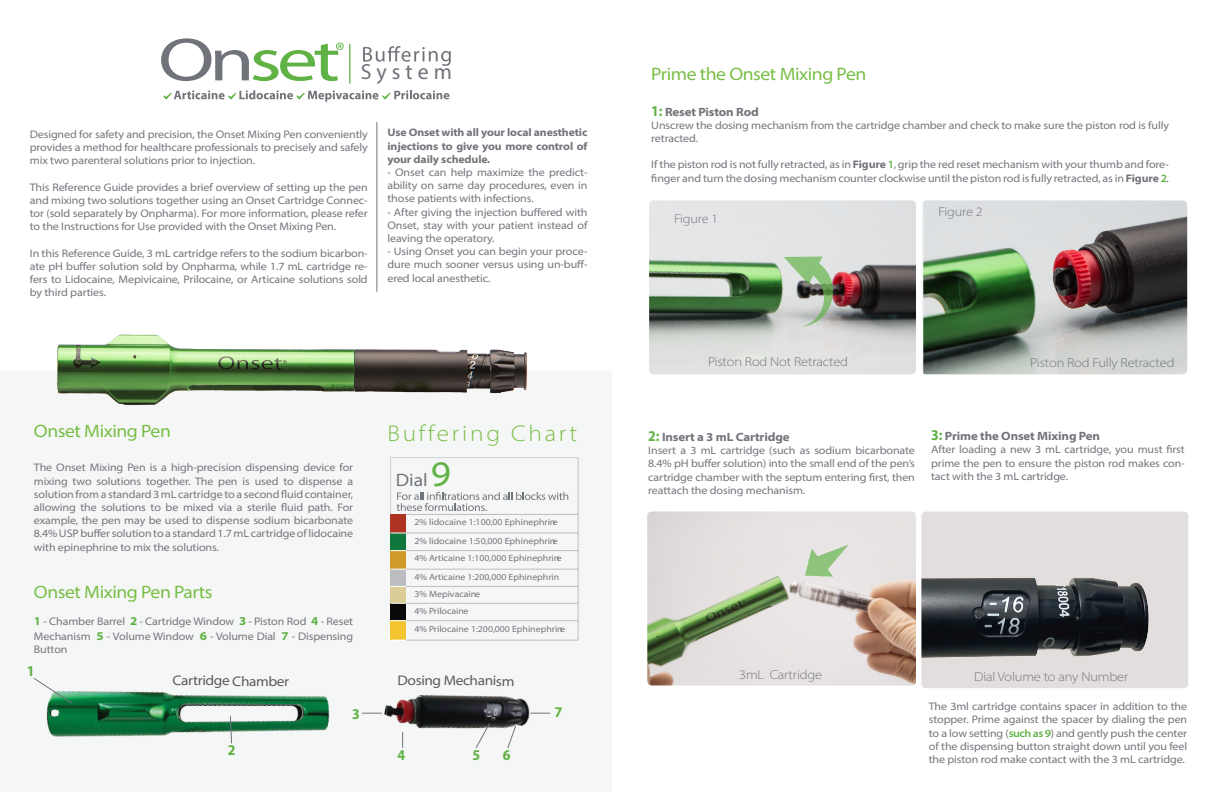
<style>
.page{position:relative;width:1224px;height:792px;background:#fff}
.page>*{position:absolute;margin:0;border:0;box-sizing:border-box;transform-origin:0 0}
.t1{font:300 semi-expanded 22.9px "Myriad Pro";letter-spacing:.12em;color:#77bd42}
.t2{font:21.9px "Myriad Pro";letter-spacing:.23em;color:#71737a}
.t3{font:semi-expanded 18.1px "Myriad Pro";color:#71737a}
.t4{font:semi-expanded 18px "Myriad Pro";letter-spacing:-.025em;color:#77bd42}
.t5{font:700 semi-condensed 15px "Myriad Pro";color:#60b245}
.t6{font:semi-expanded 14px "Myriad Pro";color:#57585a}
.t7{font:300 semi-expanded 13px "Myriad Pro";letter-spacing:-.01em;color:#71737a}
.t8{font:300 semi-expanded 12.9px "Myriad Pro";letter-spacing:-.01em;color:#71737a}
.t9{font:700 semi-expanded 12px "Myriad Pro";letter-spacing:-.01em;color:#71737a}
.t10{font:semi-expanded 11px/13.2px "Myriad Pro";letter-spacing:-.01em;color:#71737a;text-align:justify}
.t11{font:700 semi-expanded 11px/13.2px "Myriad Pro";letter-spacing:-.01em;color:#71737a;text-align:justify}
.t12{font:semi-expanded 9px/18.6px "Myriad Pro";color:#71737a}
.s1{font-weight:700;font-size:12px;color:#60b245}
.s2{font-size:36.1px;color:#60b245}
.s3{font-stretch:semi-condensed;font-size:15px;color:#60b245}
.s4{font-weight:700}
.s5{font-weight:600;color:#60b245}
</style>
<div class="page">
<div style="left:0;top:0;width:612px;height:792px;background:#f5f7f7"></div>
<img style="left:46px;top:691px;width:284px;height:46px">
<img style="left:384px;top:694px;width:146px;height:54px">
<img style="left:923px;top:201px;width:264px;height:173px">
<div style="left:0;top:0;width:612px;height:370px;background:#fff"></div>
<img style="left:649px;top:201px;width:267px;height:173px">
<svg style="left:784px;top:257px;width:54px;height:70px;background:#adbaa5"></svg>
<img style="left:57px;top:334px;width:471px;height:71px">
<svg style="left:161px;top:38px;width:183px;height:43px"></svg>
<svg style="left:363px;top:46px;width:88px;height:20px"></svg>
<svg style="left:163px;top:90px;width:286px;height:12px"></svg>
<hr style="left:349px;top:44px;width:1px;height:40px;background:#60b245">
<img style="left:647px;top:512px;width:269px;height:173px">
<svg style="left:805px;top:544px;width:44px;height:33px"></svg>
<svg style="left:33px;top:678px;width:40px;height:27px"></svg>
<svg style="left:229px;top:715px;width:4px;height:29px"></svg>
<svg style="left:362px;top:713px;width:20px;height:1px"></svg>
<svg style="left:402px;top:732px;width:1px;height:16px"></svg>
<svg style="left:475px;top:722px;width:16px;height:26px"></svg>
<svg style="left:506px;top:725px;width:11px;height:24px"></svg>
<div style="left:391px;top:514px;width:15px;height:19px;background:#ae3323"></div>
<div style="left:391px;top:533px;width:15px;height:18px;background:#0f773c"></div>
<div style="left:391px;top:551px;width:15px;height:18px;background:#d09c29"></div>
<div style="left:391px;top:569px;width:15px;height:17px;background:#bcbdc0"></div>
<div style="left:391px;top:586px;width:15px;height:17px;background:#dccc95"></div>
<div style="left:391px;top:603px;width:15px;height:18px;background:#0b0a08"></div>
<div style="left:391px;top:621px;width:15px;height:19px;background:#f2c530"></div>
<hr style="left:406px;top:514px;width:172px;height:1px;background:#bcbdc0">
<hr style="left:578px;top:458px;width:1px;height:56px;background:#bcbdc0">
<hr style="left:406px;top:533px;width:172px;height:1px;background:#bcbdc0">
<hr style="left:406px;top:550px;width:172px;height:1px;background:#bcbdc0">
<hr style="left:406px;top:569px;width:172px;height:1px;background:#bcbdc0">
<hr style="left:406px;top:586px;width:172px;height:1px;background:#bcbdc0">
<hr style="left:406px;top:603px;width:172px;height:1px;background:#bcbdc0">
<hr style="left:406px;top:620px;width:172px;height:1px;background:#bcbdc0">
<svg style="left:578px;top:515px;width:1px;height:125px"></svg>
<hr style="left:406px;top:640px;width:172px;height:1px;background:#bcbdc0">
<svg style="left:391px;top:532px;width:15px;height:1px"></svg>
<svg style="left:391px;top:550px;width:15px;height:1px"></svg>
<svg style="left:391px;top:569px;width:15px;height:1px"></svg>
<svg style="left:391px;top:586px;width:15px;height:1px"></svg>
<svg style="left:391px;top:603px;width:15px;height:1px"></svg>
<svg style="left:391px;top:620px;width:15px;height:1px"></svg>
<svg style="left:390px;top:457px;width:16px;height:1px"></svg>
<hr style="left:390px;top:458px;width:1px;height:56px;background:#d1d2d4">
<hr style="left:406px;top:457px;width:172px;height:1px;background:#d1d2d4">
<svg style="left:397px;top:492px;width:171px;height:19px"></svg>
<div style="left:921px;top:512px;width:267px;height:176px;background:#e2dedd;border-radius:4px"></div>
<img style="left:921px;top:545px;width:228px;height:143px">
<hr style="left:377px;top:122px;width:1px;height:170px;background:#71737a">
<svg style="left:530px;top:712px;width:21px;height:2px"></svg>
<p class="t2" style="left:361px;top:58px;width:93px">System</p>
<p class="t10" style="left:30px;top:127px;width:339px">Designed for safety and precision, the Onset Mixing Pen conveniently provides a method for healthcare professionals to precisely and safely mix two parenteral solutions prior to injection.</p>
<p class="t10" style="left:30px;top:180px;width:339px">This Reference Guide provides a brief overview of setting up the pen and mixing two solutions together using an Onset Cartridge Connec&shy;tor (sold separately by Onpharma). For more information, please refer to the Instructions for Use provided with the Onset Mixing Pen.</p>
<p class="t10" style="left:30px;top:246px;width:339px">In this Reference Guide, 3 mL cartridge refers to the sodium bicarbon&shy;ate pH buffer solution sold by Onpharma, while 1.7 mL cartridge re&shy;fers to Lidocaine, Mepivicaine, Prilocaine, or Articaine solutions sold by third parties.</p>
<p class="t11" style="left:387px;top:126px;width:202px">Use Onset with all your local anesthetic injections to give you more control of your daily schedule.</p>
<p class="t10" style="left:387px;top:165px;width:202px">- Onset can help maximize the predict&shy;ability on same day procedures, even in those patients with infections.</p>
<p class="t10" style="left:387px;top:205px;width:202px">- After giving the injection buffered with Onset, stay with your patient instead of leaving the operatory.</p>
<p class="t10" style="left:387px;top:245px;width:202px">- Using Onset you can begin your proce&shy;dure much sooner versus using un-buff&shy;ered local anesthetic.</p>
<p class="t4" style="left:34px;top:419px;width:138px">Onset Mixing Pen</p>
<p class="t10" style="left:34px;top:461px;width:321px">The Onset Mixing Pen is a high-precision dispensing device for mixing two solutions together. The pen is used to dispense a solution from a standard 3 mL cartridge to a second fluid container, allowing the solutions to be mixed via a sterile fluid path. For example, the pen may be used to dispense sodium bicarbonate 8.4% USP buffer solution to a standard 1.7 mL cartridge of lidocaine with epinephrine to mix the solutions.</p>
<p class="t4" style="left:34px;top:580px;width:180px">Onset Mixing Pen Parts</p>
<p class="t10" style="left:34px;top:614px;width:321px;line-height:14.4px"><span class="s1">1</span> - Chamber Barrel <span class="s1">2</span> - Cartridge Window <span class="s1">3</span> - Piston Rod <span class="s1">4</span> - Reset<br>Mechanism <span class="s1">5</span> - Volume Window <span class="s1">6</span> - Volume Dial <span class="s1">7</span> - Dispensing</p>
<p class="t10" style="left:34px;top:642px;width:35px">Button</p>
<p class="t1" style="left:387px;top:419px;width:191px">Buffering Chart</p>
<h3 class="t3" style="left:396px;top:469px;width:57px">Dial <span class="s2">9</span></h3>
<p class="t12" style="left:415px;top:513px;width:145px">2% lidocaine 1:100,00 Ephinephrine<br>2% lidocaine 1:50,000 Ephinephrine</p>
<p class="t12" style="left:415px;top:549px;width:149px">4% Articaine 1:100,000 Ephinephrine<br>4% Articaine 1:200,000 Ephinephrin</p>
<p class="t12" style="left:415px;top:585px;width:152px;line-height:17.1px">3% Mepivacaine<br>4% Prilocaine<br>4% Prilocaine 1:200,000 Ephinephrine</p>
<p class="t5" style="left:27px;top:662px;width:9px">1</p>
<p class="t6" style="left:173px;top:671px;width:118px;rotate:1deg">Cartridge Chamber</p>
<p class="t6" style="left:398px;top:671px;width:118px;rotate:1deg">Dosing Mechanism</p>
<p class="t5" style="left:228px;top:740px;width:9px">2</p>
<p class="t5" style="left:352px;top:704px;width:9px">3</p>
<p class="t5" style="left:397px;top:746px;width:9px">4</p>
<p class="t5" style="left:473px;top:745px;width:9px">5</p>
<p class="t5" style="left:503px;top:745px;width:9px">6</p>
<p class="t4" style="left:651px;top:62px;width:217px">Prime the Onset Mixing Pen</p>
<p class="t9" style="left:651px;top:104px;width:109px"><span class="s3">1:</span> Reset Piston Rod</p>
<p class="t10" style="left:651px;top:118px;width:519px">Unscrew the dosing mechanism from the cartridge chamber and check to make sure the piston rod is fully retracted.</p>
<p class="t10" style="left:651px;top:158px;width:519px">If the piston rod is not fully retracted, as in <span class="s4">Figure</span> <span class="s5">1</span>, grip the red reset mechanism with your thumb and fore&shy;finger and turn the dosing mechanism counter clockwise until the piston rod is fully retracted, as in <span class="s4">Figure</span> <span class="s5">2</span>.</p>
<p class="t8" style="left:674px;top:211px;width:46px">Figure 1</p>
<p class="t8" style="left:938px;top:204px;width:46px">Figure 2</p>
<p class="t7" style="left:708px;top:354px;width:142px">Piston Rod Not Retracted</p>
<p class="t7" style="left:1030px;top:355px;width:146px">Piston Rod Fully Retracted</p>
<p class="t9" style="left:648px;top:429px;width:143px"><span class="s3">2:</span> Insert a 3 mL Cartridge</p>
<p class="t10" style="left:648px;top:444px;width:268px">Insert a 3 mL cartridge (such as sodium bicarbonate 8.4% pH buffer solution) into the small end of the pen’s cartridge chamber with the septum entering first, then reattach the dosing mechanism.</p>
<p class="t9" style="left:931px;top:428px;width:171px"><span class="s3">3:</span> Prime the Onset Mixing Pen</p>
<p class="t10" style="left:931px;top:443px;width:255px">After loading a new 3 mL cartridge, you must first prime the pen to ensure the piston rod makes con&shy;tact with the 3 mL cartridge.</p>
<p class="t7" style="left:739px;top:667px;width:84px">3mL Cartridge</p>
<p class="t7" style="left:974px;top:669px;width:156px">Dial Volume to any Number</p>
<p class="t10" style="left:929px;top:700px;width:260px">The 3ml cartridge contains spacer in addition to the stopper. Prime against the spacer by dialing the pen to a low setting (<span class="s5">such as 9</span>) and gently push the center of the dispensing button straight down until you feel the piston rod make contact with the 3 mL cartridge.</p>
</div>
